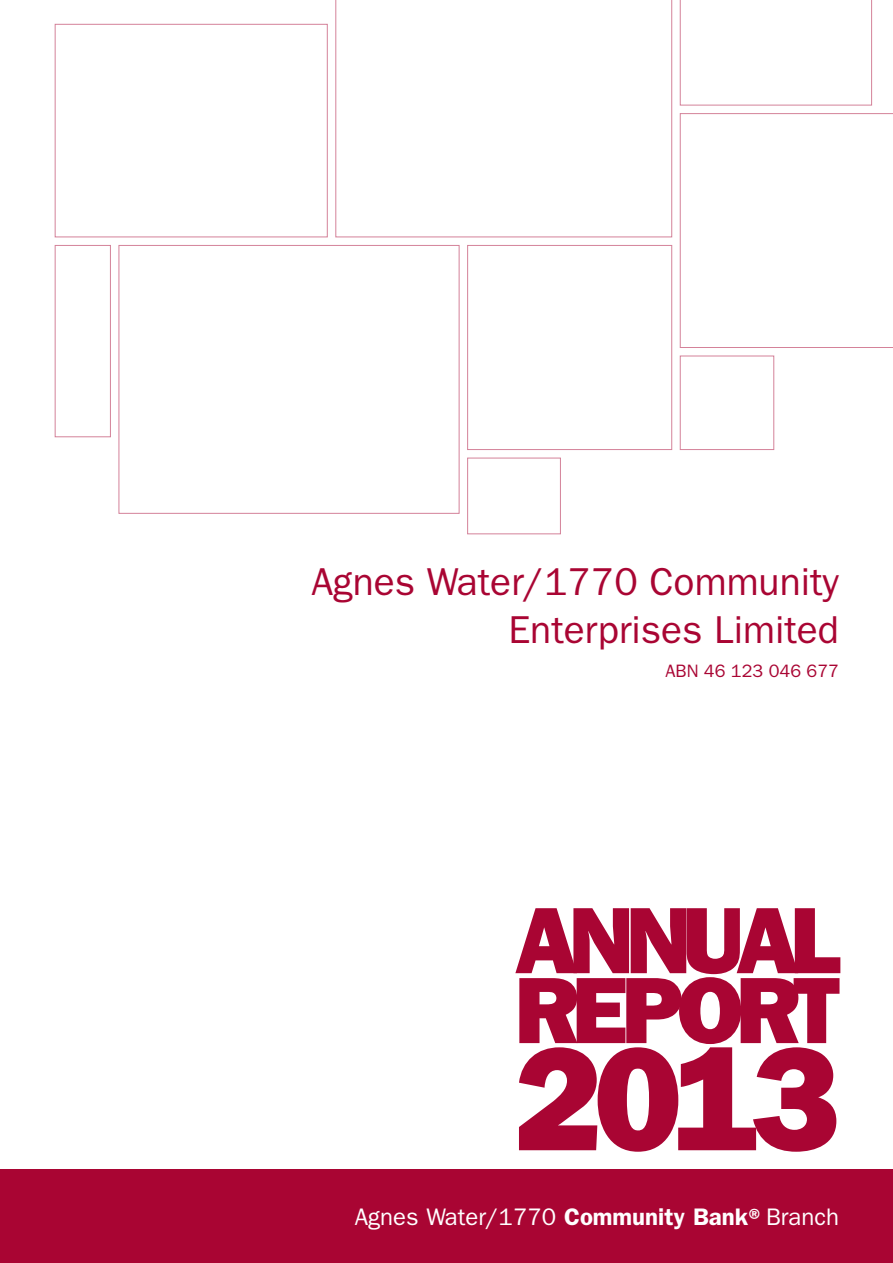
<style>
.page{position:relative;width:893px;height:1263px;background:#fff}
.page>*{position:absolute;margin:0;border:0;box-sizing:border-box;transform-origin:0 0}
.t1{font:800 147.9px "Franklin Gothic";color:#a90533}
.t2{font:800 94.65px/69.9px "Franklin Gothic";letter-spacing:-.085em;color:#a90533}
.t3{font:39px/48px "Franklin Gothic";color:#a90533;text-align:right}
.t4{font:24px "Franklin Gothic";color:#fff}
.t5{font:18px "Franklin Gothic";color:#a90533}
.s1{font-weight:600}
</style>
<div class="page">
<div style="left:0;top:1169px;width:893px;height:94px;background:#a90533"></div>
<svg style="left:680px;top:0;width:192px;height:105px"></svg>
<svg style="left:680px;top:113px;width:213px;height:235px"></svg>
<div style="left:680px;top:356px;width:94px;height:94px;border:1px solid #d48299"></div>
<svg style="left:336px;top:0;width:336px;height:237px"></svg>
<div style="left:467px;top:245px;width:205px;height:205px;border:1px solid #d48299"></div>
<div style="left:119px;top:245px;width:340px;height:269px;border:1px solid #d48299"></div>
<div style="left:55px;top:245px;width:56px;height:192px;border:1px solid #d48299"></div>
<div style="left:467px;top:458px;width:94px;height:76px;border:1px solid #d48299"></div>
<div style="left:55px;top:24px;width:273px;height:213px;border:1px solid #d48299"></div>
<p class="t3" style="left:311px;top:558px;width:529px">Agnes Water/1770 Community<br>Enterprises Limited</p>
<p class="t5" style="left:665px;top:660px;width:175px">ABN 46 123 046 677</p>
<h2 class="t2" style="left:514px;top:906px;width:327px">ANNUAL<br>REPORT</h2>
<h1 class="t1" style="left:514px;top:1012px;width:327px">2013</h1>
<p class="t4" style="left:355px;top:1203px;width:486px">Agnes Water/1770 <span class="s1">Community Bank®</span>Branch</p>
</div>
